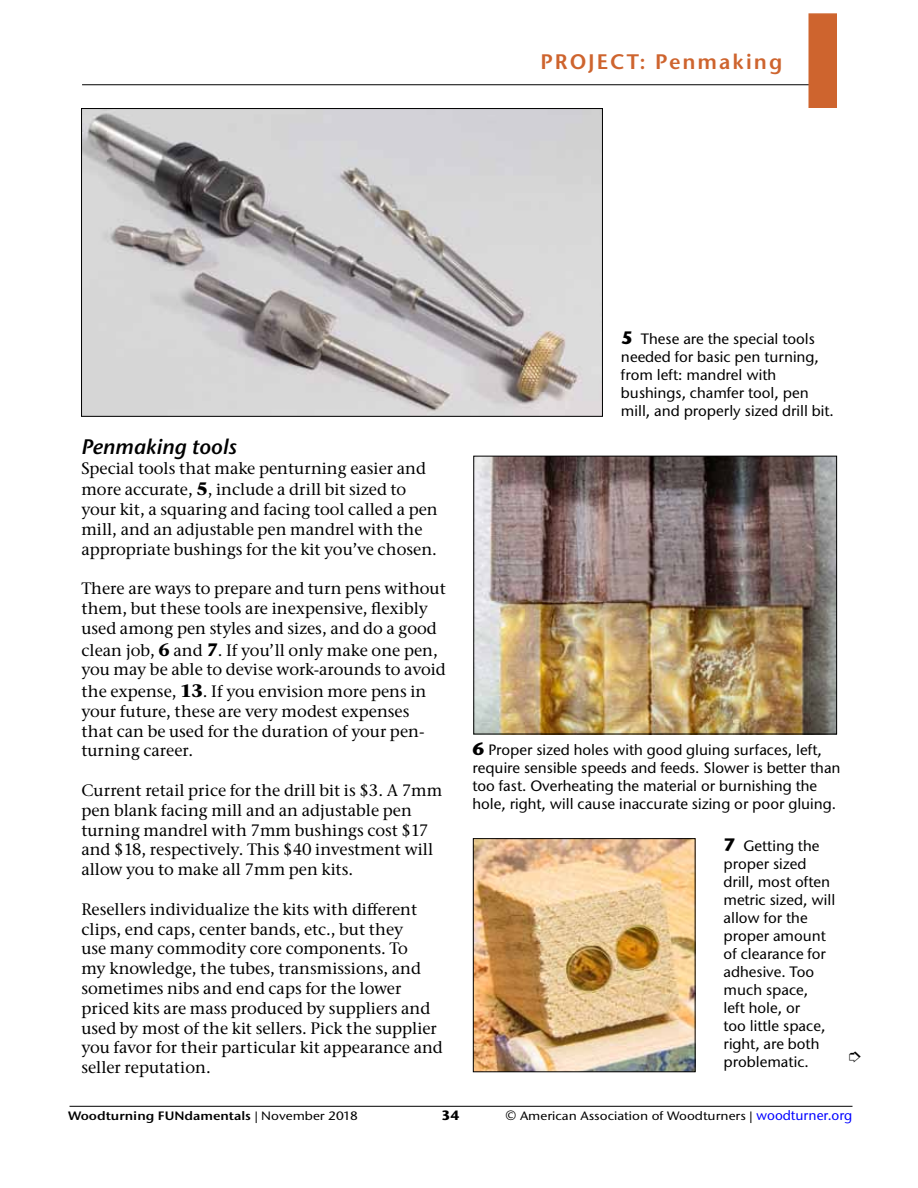
<style>
.page{position:relative;width:918px;height:1188px;background:#fff}
.page>*{position:absolute;margin:0;border:0;box-sizing:border-box;transform-origin:0 0}
.t1{font:600 21px "Stone Sans ITC Pro";letter-spacing:.09em;color:#ce642e}
.t2{font:italic 600 21px "Stone Sans ITC Pro";color:#000}
.t3{font:500 16.5px/19.8px "Stone Serif ITC Pro";color:#000}
.t4{font:500 15px/18px "Stone Sans ITC Pro";color:#000}
.t5{font:700 13.5px "Stone Sans ITC Pro";color:#000}
.t6{font:500 12.15px "Stone Sans ITC Pro";color:#000;scale:1.11 1}
.t7{font:600 12.15px "Stone Sans ITC Pro";color:#000;scale:1.11 1}
.s1{font-weight:700;font-size:18px}
.s2{font-weight:500}
.s3{font-size:13.5px}
.s4{font-size:13.5px;color:#00f}
</style>
<div class="page">
<hr style="left:70px;top:1106px;width:783px;height:1px;background:#000">
<img style="left:475px;top:840px;width:219px;height:230px">
<div style="left:473px;top:838px;width:223px;height:234px;border:1px solid #000"></div>
<img style="left:475px;top:458px;width:360px;height:274px">
<div style="left:473px;top:456px;width:364px;height:278px;border:1px solid #000"></div>
<img style="left:83px;top:110px;width:518px;height:305px">
<div style="left:81px;top:108px;width:522px;height:309px;border:1px solid #000"></div>
<hr style="left:82px;top:84px;width:728px;height:1px;background:#000">
<div style="left:808px;top:13px;width:29px;height:95px;background:#ce642e;border:2px solid #ce642e"></div>
<p class="t1" style="left:541px;top:49px;width:243px">PROJECT: Penmaking</p>
<p class="t2" style="left:81px;top:434px;width:157px">Penmaking tools</p>
<p class="t3" style="left:81px;top:457px;width:346px;line-height:21.6px">Special tools that make penturning easier and more accurate, <span class="s1">5</span>, include a drill bit sized to</p>
<p class="t3" style="left:81px;top:500px;width:358px">your kit, a squaring and facing tool called a pen mill, and an adjustable pen mandrel with the appropriate bushings for the kit you’ve chosen.</p>
<p class="t3" style="left:81px;top:579px;width:366px">There are ways to prepare and turn pens without them, but these tools are inexpensive, flexibly used among pen styles and sizes, and do a good</p>
<p class="t3" style="left:81px;top:640px;width:366px">clean job, <span class="s1">6</span> and <span class="s1">7</span>. If you’ll only make one pen, you may be able to devise work-arounds to avoid</p>
<p class="t3" style="left:81px;top:681px;width:346px">the expense, <span class="s1">13</span>. If you envision more pens in your future, these are very modest expenses that can be used for the duration of your pen&shy;turning career.</p>
<p class="t3" style="left:81px;top:780px;width:362px">Current retail price for the drill bit is $3. A 7mm pen blank facing mill and an adjustable pen turning mandrel with 7mm bushings cost $17 and $18, respectively. This $40 investment will allow you to make all 7mm pen kits.</p>
<p class="t3" style="left:81px;top:899px;width:363px">Resellers individualize the kits with different clips, end caps, center bands, etc., but they<br>use many commodity core components. To<br>my knowledge, the tubes, transmissions, and sometimes nibs and end caps for the lower priced kits are mass produced by suppliers and used by most of the kit sellers. Pick the supplier you favor for their particular kit appearance and seller reputation.</p>
<p class="t4" style="left:621px;top:330px;width:214px"><span class="s1">5</span> These are the special tools needed for basic pen turning, from left: mandrel with bushings, chamfer tool, pen mill, and properly sized drill bit.</p>
<p class="t4" style="left:472px;top:741px;width:370px"><span class="s1">6</span> Proper sized holes with good gluing surfaces, left, require sensible speeds and feeds. Slower is better than too fast. Overheating the material or burnishing the hole, right, will cause inaccurate sizing or poor gluing.</p>
<p class="t4" style="left:724px;top:837px;width:113px"><span class="s1">7</span> Getting the proper sized drill, most often metric sized, will allow for the proper amount of clearance for adhesive. Too much space,<br>left hole, or<br>too little space, right, are both problematic.</p>
<p class="t7" style="left:68px;top:1109px;width:263px">Woodturning FUNdamentals <span class="s2">| November 2018</span></p>
<p class="t5" style="left:441px;top:1107px;width:20px">34</p>
<p class="t6" style="left:506px;top:1109px;width:314px"><span class="s3">©</span> American Association of Woodturners | <span class="s4">woodturner.org</span></p>
</div>
